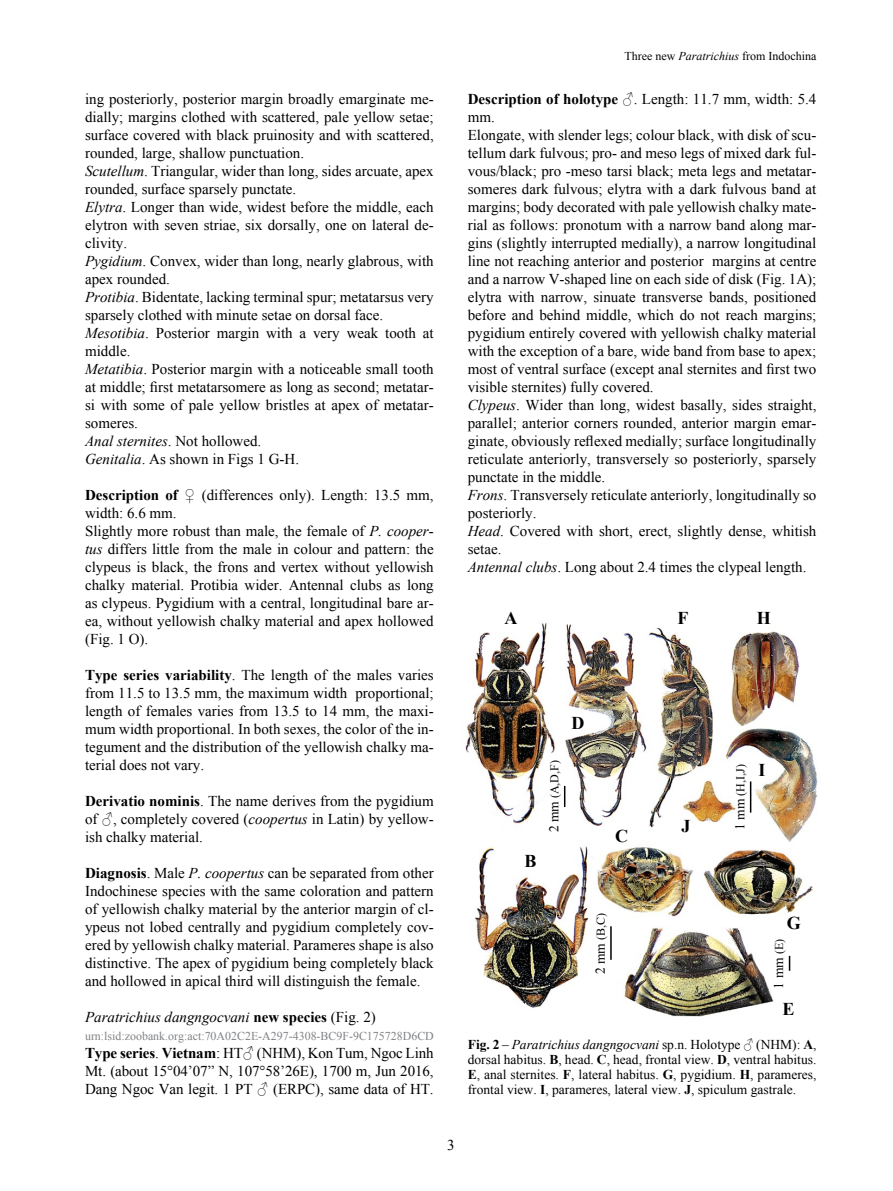
<style>
.page{position:relative;width:893px;height:1191px;background:#fff}
.page>*{position:absolute;margin:0;border:0;box-sizing:border-box;transform-origin:0 0}
.t1{font:700 18px "Times New Roman";color:#000}
.t2{font:15px/18px "Times New Roman";color:#000;text-align:justify}
.t3{font:italic 15px "Times New Roman";color:#000}
.t4{font:13.5px/15px "Times New Roman";color:#000;text-align:justify}
.t5{font:12px "Times New Roman";color:#000}
.t6{font:12px "Times New Roman";color:#808285}
.s1{font-style:italic}
.s2{font-weight:700}
.s3{font-weight:700;font-style:normal}
.s4{font-style:normal}
.s5{font-size:13.5px}
.s6{font-size:12px}
</style>
<div class="page">
<img style="left:465px;top:622px;width:353px;height:395px">
<hr style="left:750px;top:781px;width:1px;height:31px;background:#000">
<hr style="left:610px;top:926px;width:2px;height:33px;background:#000">
<svg style="left:564px;top:786px;width:1px;height:21px"></svg>
<svg style="left:789px;top:956px;width:1px;height:14px"></svg>
<p class="t2" style="left:85px;top:90px;width:350px;text-align:left">ing posteriorly, posterior margin broadly emarginate me&shy;dially; margins clothed with scattered, pale yellow setae; surface covered with black pruinosity and with scattered, rounded, large, shallow punctuation.<br><span class="s1">Scutellum</span>. Triangular, wider than long, sides arcuate, apex rounded, surface sparsely punctate.<br><span class="s1">Elytra</span>. Longer than wide, widest before the middle, each elytron with seven striae, six dorsally, one on lateral de&shy;clivity.<br><span class="s1">Pygidium</span>. Convex, wider than long, nearly glabrous, with apex rounded.<br><span class="s1">Protibia</span>. Bidentate, lacking terminal spur; metatarsus very sparsely clothed with minute setae on dorsal face.<br><span class="s1">Mesotibia</span>. Posterior margin with a very weak tooth at middle.<br><span class="s1">Metatibia</span>. Posterior margin with a noticeable small tooth at middle; first metatarsomere as long as second; metatar&shy;si with some of pale yellow bristles at apex of metatar&shy;someres.<br><span class="s1">Anal sternites</span>. Not hollowed.<br><span class="s1">Genitalia</span>. As shown in Figs 1 G-H.</p>
<p class="t2" style="left:85px;top:486px;width:350px;text-align:left"><span class="s2">Description of ♀</span> (differences only). Length: 13.5 mm, width: 6.6 mm.<br>Slightly more robust than male, the female of <span class="s1">P. cooper&shy;tus</span> differs little from the male in colour and pattern: the clypeus is black, the frons and vertex without yellowish chalky material. Protibia wider. Antennal clubs as long as clypeus. Pygidium with a central, longitudinal bare ar&shy;ea, without yellowish chalky material and apex hollowed (Fig. 1 O).</p>
<p class="t2" style="left:85px;top:666px;width:350px"><span class="s2">Type series variability</span>. The length of the males varies from 11.5 to 13.5 mm, the maximum width proportional; length of females varies from 13.5 to 14 mm, the maxi&shy;mum width proportional. In both sexes, the color of the in&shy;tegument and the distribution of the yellowish chalky ma&shy;terial does not vary.</p>
<p class="t2" style="left:85px;top:792px;width:350px"><span class="s2">Derivatio nominis</span>. The name derives from the pygidium of ♂, completely covered (<span class="s1">coopertus</span> in Latin) by yellow&shy;ish chalky material.</p>
<p class="t2" style="left:85px;top:864px;width:350px"><span class="s2">Diagnosis</span>. Male <span class="s1">P. coopertus</span> can be separated from other Indochinese species with the same coloration and pattern of yellowish chalky material by the anterior margin of cl&shy;ypeus not lobed centrally and pygidium completely cov&shy;ered by yellowish chalky material. Parameres shape is also distinctive. The apex of pygidium being completely black and hollowed in apical third will distinguish the female.</p>
<p class="t3" style="left:85px;top:1007px;width:292px">Paratrichius dangngocvani <span class="s3">new species</span> <span class="s4">(Fig. 2)</span></p>
<p class="t6" style="left:85px;top:1028px;width:350px">urn:lsid:zoobank.org:act:70A02C2E-A297-4308-BC9F-9C175728D6CD</p>
<p class="t2" style="left:85px;top:1044px;width:350px"><span class="s2">Type series</span>. <span class="s2">Vietnam</span>: HT♂ (NHM), Kon Tum, Ngoc Linh Mt. (about 15°04’07” N, 107°58’26E), 1700 m, Jun 2016, Dang Ngoc Van legit. 1 PT ♂ (ERPC), same data of HT.</p>
<p class="t5" style="left:624px;top:47px;width:193px">Three new <span class="s1">Paratrichius</span> from Indochina</p>
<p class="t2" style="left:468px;top:90px;width:350px;text-align:left"><span class="s2">Description of holotype ♂</span>. Length: 11.7 mm, width: 5.4 mm.<br>Elongate, with slender legs; colour black, with disk of scu&shy;tellum dark fulvous; pro- and meso legs of mixed dark ful&shy;vous/black; pro -meso tarsi black; meta legs and metatar&shy;someres dark fulvous; elytra with a dark fulvous band at margins; body decorated with pale yellowish chalky mate&shy;rial as follows: pronotum with a narrow band along mar&shy;gins (slightly interrupted medially), a narrow longitudinal line not reaching anterior and posterior margins at centre and a narrow V-shaped line on each side of disk (Fig. 1A); elytra with narrow, sinuate transverse bands, positioned before and behind middle, which do not reach margins; pygidium entirely covered with yellowish chalky material with the exception of a bare, wide band from base to apex; most of ventral surface (except anal sternites and first two visible sternites) fully covered.<br><span class="s1">Clypeus</span>. Wider than long, widest basally, sides straight, parallel; anterior corners rounded, anterior margin emar&shy;ginate, obviously reflexed medially; surface longitudinally reticulate anteriorly, transversely so posteriorly, sparsely punctate in the middle.<br><span class="s1">Frons</span>. Transversely reticulate anteriorly, longitudinally so posteriorly.<br><span class="s1">Head</span>. Covered with short, erect, slightly dense, whitish setae.<br><span class="s1">Antennal clubs</span>. Long about 2.4 times the clypeal length.</p>
<p class="t1" style="left:504px;top:606px;width:14px">A</p>
<p class="t1" style="left:757px;top:606px;width:16px">H</p>
<p class="t1" style="left:677px;top:606px;width:12px">F</p>
<p class="t1" style="left:525px;top:848px;width:14px">B</p>
<p class="t1" style="left:571px;top:711px;width:14px">D</p>
<p class="t5" style="left:546px;top:832px;width:74px;rotate:-90deg"><span class="s5">2 mm</span> (A,D,F)</p>
<p class="t1" style="left:615px;top:823px;width:14px">C</p>
<p class="t5" style="left:593px;top:974px;width:63px;rotate:-90deg"><span class="s5">2 mm</span> (B,C)</p>
<p class="t1" style="left:681px;top:813px;width:10px">J</p>
<p class="t5" style="left:732px;top:830px;width:67px;rotate:-90deg"><span class="s5">1 mm</span> (H,I,J)</p>
<p class="t1" style="left:759px;top:758px;width:9px">I</p>
<p class="t1" style="left:787px;top:910px;width:16px">G</p>
<p class="t4" style="left:771px;top:988px;width:51px;rotate:-90deg">1 mm <span class="s6">(E)</span></p>
<p class="t1" style="left:782px;top:996px;width:14px">E</p>
<p class="t4" style="left:468px;top:1037px;width:350px"><span class="s2">Fig. 2</span> ‒ <span class="s1">Paratrichius dangngocvani</span> sp.n. Holotype ♂ (NHM): <span class="s2">A</span>, dorsal habitus. <span class="s2">B</span>, head. <span class="s2">C</span>, head, frontal view. <span class="s2">D</span>, ventral habitus.<br><span class="s2">E</span>, anal sternites. <span class="s2">F</span>, lateral habitus. <span class="s2">G</span>, pygidium. <span class="s2">H</span>, parameres, frontal view. <span class="s2">I</span>, parameres, lateral view. <span class="s2">J</span>, spiculum gastrale.</p>
<p class="t2" style="left:447px;top:1136px;width:9px">3</p>
</div>
